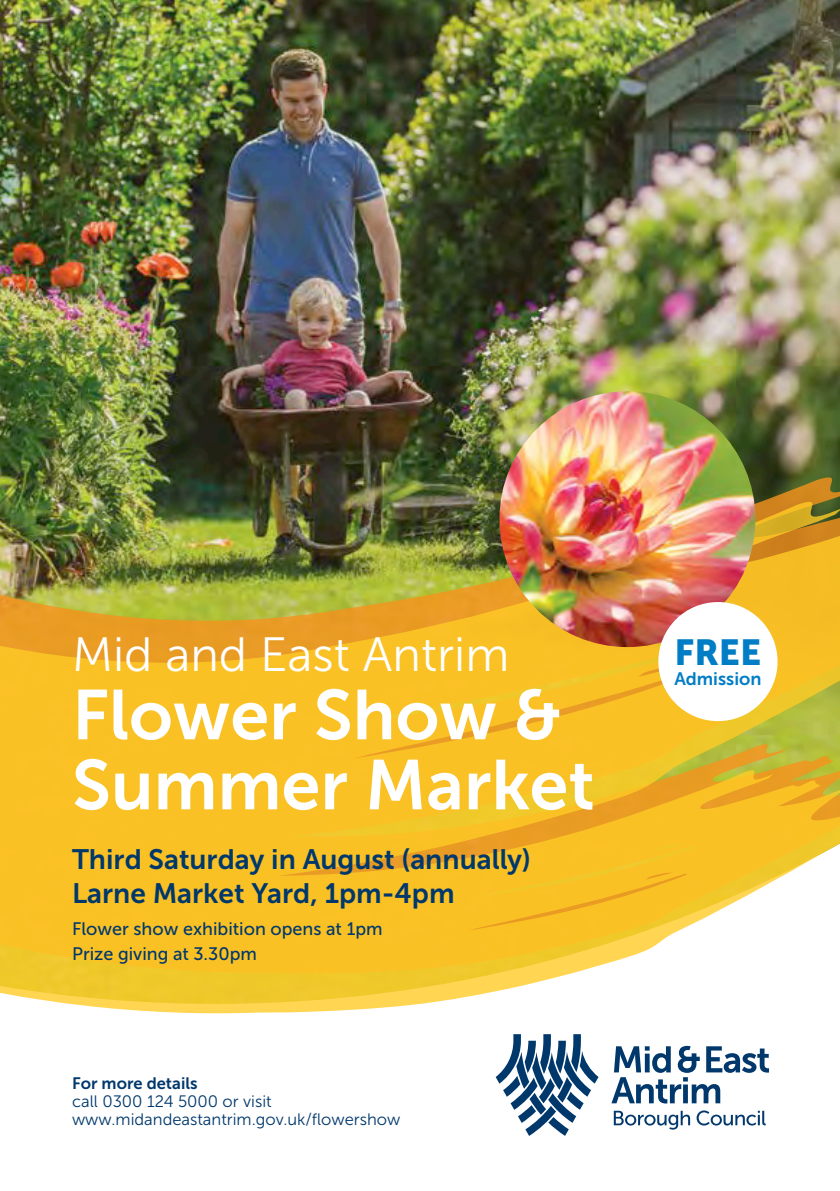
<style>
.page{position:relative;width:840px;height:1191px;background:#fff}
.page>*{position:absolute;margin:0;border:0;box-sizing:border-box;transform-origin:0 0}
.t1{font:70px/70px "Museo Sans 700";color:#fff}
.t2{font:48px "Museo Sans 300";color:#fff}
.t3{font:36px "Museo Sans 900";color:#007dc5}
.t4{font:28px/34px "Museo Sans 700";color:#00386c}
.t5{font:18px/25px "Museo Sans 500";color:#00386c}
.t6{font:18px "Museo Sans 700";color:#007dc5}
.t7{font:16.4px/18px "Museo Sans 300";color:#00386c}
.t8{font:16.4px "Museo Sans 700";color:#00386c}
</style>
<div class="page">
<img style="left:0;top:0;width:839px;height:28px">
<img style="left:0;top:28px;width:839px;height:986px">
<hr style="left:839px;top:0;width:1px;height:1191px;background:#eef2fa">
<img style="left:499px;top:391px;width:256px;height:256px;border-radius:128px">
<div style="left:658px;top:602px;width:119px;height:119px;background:#fff;border-radius:50%"></div>
<svg style="left:495px;top:1034px;width:103px;height:102px"></svg>
<svg style="left:611px;top:1045px;width:157px;height:58px"></svg>
<svg style="left:613px;top:1110px;width:152px;height:19px"></svg>
<h2 class="t2" style="left:72px;top:629px;width:438px">Mid and East Antrim</h2>
<h1 class="t1" style="left:72px;top:680px;width:524px">Flower Show &amp;<br>Summer Market</h1>
<h3 class="t4" style="left:72px;top:842px;width:460px">Third Saturday in August (annually)<br>Larne Market Yard, 1pm-4pm</h3>
<p class="t5" style="left:72px;top:916px;width:312px">Flower show exhibition opens at 1pm<br>Prize giving at 3.30pm</p>
<p class="t8" style="left:72px;top:1074px;width:127px">For more details</p>
<p class="t7" style="left:72px;top:1092px;width:329px">call 0300 124 5000 or visit www.midandeastantrim.gov.uk/flowershow</p>
<h3 class="t3" style="left:674px;top:632px;width:88px">FREE</h3>
<p class="t6" style="left:674px;top:669px;width:89px">Admission</p>
</div>
